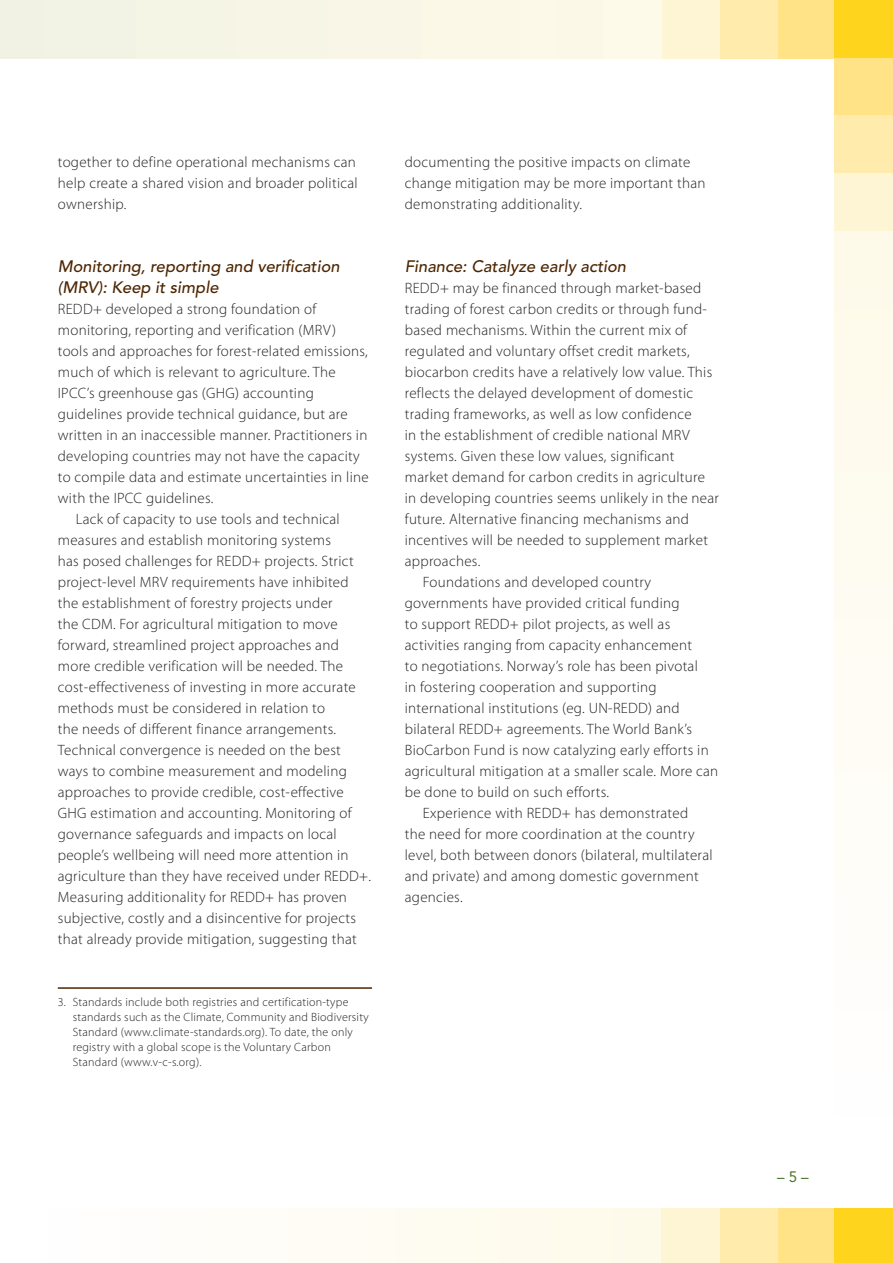
<style>
.page{position:relative;width:893px;height:1263px;background:#fff}
.page>*{position:absolute;margin:0;border:0;box-sizing:border-box;transform-origin:0 0}
.Heading_2{font:italic 500 16.5px/21px "Avenir LT Std";color:#4d2500}
.Body_indent{font:300 15px/21px "Myriad Pro";letter-spacing:.02em;color:#231f20}
.Body{font:300 15px/21px "Myriad Pro";letter-spacing:.02em;color:#231f20}
.t1{font:15px "Avenir LT Std";color:#48742a}
.Footnote{font:300 12px/15px "Myriad Pro";letter-spacing:.02em;color:#231f20}
</style>
<div class="page">
<div style="left:0;top:0;width:654px;height:58px;background:#f7f5e6"></div>
<div style="left:777px;top:0;width:58px;height:58px;background:#ffe386"></div>
<div style="left:719px;top:0;width:58px;height:58px;background:#ffecad"></div>
<div style="left:661px;top:0;width:58px;height:58px;background:#fef5d5"></div>
<div style="left:835px;top:0;width:58px;height:58px;background:#fed41d"></div>
<div style="left:603px;top:0;width:58px;height:58px;background:#fefae9"></div>
<div style="left:32px;top:1208px;width:629px;height:55px;background:#fefcf4"></div>
<div style="left:777px;top:1208px;width:58px;height:55px;background:#ffe386"></div>
<div style="left:719px;top:1208px;width:58px;height:55px;background:#ffecad"></div>
<div style="left:661px;top:1208px;width:58px;height:55px;background:#fef5d5"></div>
<div style="left:835px;top:1208px;width:58px;height:55px;background:#fed41d"></div>
<div style="left:835px;top:58px;width:58px;height:58px;background:#ffe386"></div>
<div style="left:835px;top:116px;width:58px;height:58px;background:#ffecad"></div>
<div style="left:835px;top:174px;width:58px;height:58px;background:#fef5d5"></div>
<div style="left:835px;top:232px;width:58px;height:897px;background:#fefcf4"></div>
<hr style="left:58px;top:987px;width:314px;height:2px;background:#4d2500">
<p class="Body" style="left:58px;top:152px;width:301px;text-align:justify">together to define operational mechanisms can help create a shared vision and broader political ownership.</p>
<p class="Heading_2" style="left:58px;top:256px;width:283px">Monitoring, reporting and verification (MRV): Keep it simple</p>
<p class="Body" style="left:58px;top:299px;width:312px">REDD+ developed a strong foundation of monitoring, reporting and verification (MRV) tools and approaches for forest-related emissions, much of which is relevant to agriculture. The IPCC’s greenhouse gas (GHG) accounting guidelines provide technical guidance, but are written in an inaccessible manner. Practitioners in developing countries may not have the capacity to compile data and estimate uncertainties in line with the IPCC guidelines.</p>
<p class="Body_indent" style="left:58px;top:509px;width:315px;text-indent:18px">Lack of capacity to use tools and technical measures and establish monitoring systems<br>has posed challenges for REDD+ projects. Strict project-level MRV requirements have inhibited the establishment of forestry projects under<br>the CDM. For agricultural mitigation to move forward, streamlined project approaches and more credible verification will be needed. The cost-effectiveness of investing in more accurate methods must be considered in relation to<br>the needs of different finance arrangements.<br>Technical convergence is needed on the best ways to combine measurement and modeling approaches to provide credible, cost-effective GHG estimation and accounting. Monitoring of governance safeguards and impacts on local people’s wellbeing will need more attention in agriculture than they have received under REDD+.<br>Measuring additionality for REDD+ has proven subjective, costly and a disincentive for projects that already provide mitigation, suggesting that</p>
<p class="Footnote" style="left:73px;top:994px;width:297px;text-indent:-15px">3. Standards include both registries and certification-type standards such as the Climate, Community and Biodiversity Standard (www.climate-standards.org). To date, the only registry with a global scope is the Voluntary Carbon Standard (www.v-c-s.org).</p>
<p class="Body_indent" style="left:405px;top:152px;width:302px">documenting the positive impacts on climate change mitigation may be more important than demonstrating additionality.</p>
<p class="Heading_2" style="left:405px;top:256px;width:223px">Finance: Catalyze early action</p>
<p class="Body" style="left:405px;top:278px;width:316px">REDD+ may be financed through market-based trading of forest carbon credits or through fund&shy;based mechanisms. Within the current mix of regulated and voluntary offset credit markets, biocarbon credits have a relatively low value. This reflects the delayed development of domestic trading frameworks, as well as low confidence<br>in the establishment of credible national MRV systems. Given these low values, significant market demand for carbon credits in agriculture in developing countries seems unlikely in the near future. Alternative financing mechanisms and incentives will be needed to supplement market approaches.</p>
<p class="Body_indent" style="left:405px;top:572px;width:315px;text-indent:18px">Foundations and developed country governments have provided critical funding<br>to support REDD+ pilot projects, as well as activities ranging from capacity enhancement<br>to negotiations. Norway’s role has been pivotal<br>in fostering cooperation and supporting international institutions (eg. UN-REDD) and bilateral REDD+ agreements. The World Bank’s BioCarbon Fund is now catalyzing early efforts in agricultural mitigation at a smaller scale. More can be done to build on such efforts.</p>
<p class="Body_indent" style="left:405px;top:803px;width:309px;text-indent:18px">Experience with REDD+ has demonstrated<br>the need for more coordination at the country level, both between donors (bilateral, multilateral and private) and among domestic government agencies.</p>
<p class="t1" style="left:777px;top:1168px;width:33px">– 5 –</p>
</div>
